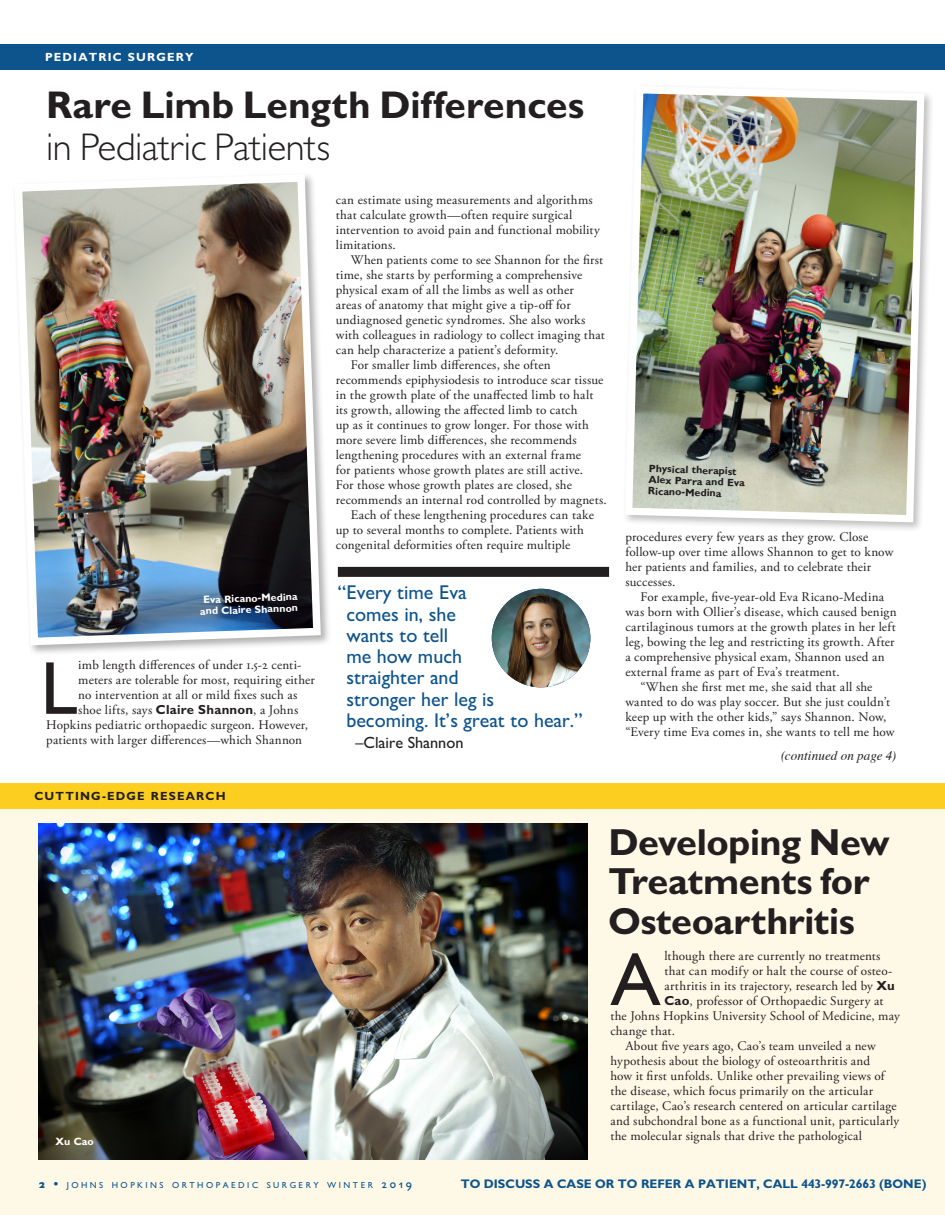
<style>
.page{position:relative;width:945px;height:1215px;background:#fff}
.page>*{position:absolute;margin:0;border:0;box-sizing:border-box;transform-origin:0 0}
.T10_5_drop_cap{font:500 75.38px "Gill Sans MT Std";color:#231f20}
.H32_light{font:700 38.75px/42.5px "Gill Sans MT Std";letter-spacing:-.005em;color:#231f20}
.H32_light-2{font:700 37.75px/39.1px "Gill Sans MT Std";letter-spacing:-.015em;color:#231f20}
.Callout_16{font:500 20px/21.2px "Gill Sans MT Std";color:#0d538c}
.Callout_16-2{font:500 16.25px "Gill Sans MT Std";color:#231f20}
.T10_5_indented{font:13.12px/15px "Adobe Garamond Pro";letter-spacing:.015em;color:#231f20}
.T10_5_drop_cap-2{font:13.12px/15px "Adobe Garamond Pro";letter-spacing:.015em;color:#231f20}
.T10_5_italic{font:italic 13.12px "Times";letter-spacing:.005em;color:#231f20}
.t1{font:700 12.5px "Gill Sans MT Std";color:#0d538c}
.heads_in_bars{font:700 11.88px "Gill Sans MT Std";letter-spacing:.1em;color:#231f20}
.heads_in_bars-2{font:700 11.88px "Gill Sans MT Std";letter-spacing:.1em;color:#fff}
.t2{font:700 10.62px/11.2px "Gill Sans MT Std";color:#231f20}
.t3{font:700 10.62px/11.2px "Gill Sans MT Std";color:#fff;text-align:center}
.t4{font:500 8.75px "Gill Sans MT Std";letter-spacing:.285em;color:#0d538c}
.s1{font-weight:300}
.s2{font-family:"Gill Sans MT Std";font-weight:700}
.s3{font-weight:700;font-size:12.5px}
.s4{font-size:12.5px}
</style>
<div class="page">
<div style="left:0;top:44px;width:945px;height:26px;background:#0d538c"></div>
<div style="left:0;top:809px;width:945px;height:406px;background:#fef9e7"></div>
<div style="left:0;top:783px;width:945px;height:26px;background:#fcce1f"></div>
<div style="left:12px;top:172px;width:319px;height:484px;background:#231f20;opacity:.35"></div>
<img style="left:12px;top:172px;width:313px;height:477px">
<img style="left:39px;top:823px;width:549px;height:336px">
<div style="left:338px;top:567px;width:271px;height:10px;background:#231f20"></div>
<img style="left:492px;top:589px;width:98px;height:98px;border-radius:49px">
<div style="left:622px;top:83px;width:313px;height:450px;background:#231f20;opacity:.29"></div>
<img style="left:622px;top:83px;width:306px;height:443px">
<p class="heads_in_bars-2" style="left:45px;top:50px;width:150px">PEDIATRIC SURGERY</p>
<p class="H32_light" style="left:46px;top:82px;width:540px">Rare Limb Length Differences <span class="s1">in Pediatric Patients</span></p>
<p class="t3" style="left:199px;top:594px;width:100px;rotate:-2deg">Eva Ricano-Medina and Claire Shannon</p>
<p class="T10_5_drop_cap" style="left:41px;top:644px;width:38px">L</p>
<p class="T10_5_drop_cap-2" style="left:78px;top:658px;width:224px">imb length differences of under 1.5-2 centi-</p>
<p class="T10_5_drop_cap-2" style="left:78px;top:673px;width:238px">meters are tolerable for most, requiring either</p>
<p class="T10_5_drop_cap-2" style="left:78px;top:688px;width:221px">no intervention at all or mild fixes such as</p>
<p class="T10_5_drop_cap-2" style="left:78px;top:703px;width:222px">shoe lifts, says <span class="s2">Claire Shannon</span>, a Johns</p>
<p class="T10_5_drop_cap-2" style="left:46px;top:718px;width:263px">Hopkins pediatric orthopaedic surgeon. However,</p>
<p class="T10_5_drop_cap-2" style="left:46px;top:733px;width:258px">patients with larger differences—which Shannon</p>
<p class="heads_in_bars" style="left:34px;top:789px;width:193px">CUTTING-EDGE RESEARCH</p>
<p class="T10_5_drop_cap-2" style="left:336px;top:193px;width:266px">can estimate using measurements and algorithms that calculate growth—often require surgical intervention to avoid pain and functional mobility limitations.</p>
<p class="T10_5_indented" style="left:336px;top:253px;width:271px;text-indent:15px">When patients come to see Shannon for the first time, she starts by performing a comprehensive physical exam of all the limbs as well as other<br>areas of anatomy that might give a tip-off for undiagnosed genetic syndromes. She also works with colleagues in radiology to collect imaging that can help characterize a patient’s deformity.</p>
<p class="T10_5_indented" style="left:336px;top:358px;width:273px;text-indent:15px">For smaller limb differences, she often recommends epiphysiodesis to introduce scar tissue in the growth plate of the unaffected limb to halt its growth, allowing the affected limb to catch<br>up as it continues to grow longer. For those with more severe limb differences, she recommends lengthening procedures with an external frame<br>for patients whose growth plates are still active.<br>For those whose growth plates are closed, she recommends an internal rod controlled by magnets.</p>
<p class="T10_5_indented" style="left:336px;top:508px;width:260px;text-indent:15px">Each of these lengthening procedures can take up to several months to complete. Patients with congenital deformities often require multiple</p>
<p class="Callout_16" style="left:346px;top:582px;width:238px;text-indent:-9px">“Every time Eva<br>comes in, she<br>wants to tell<br>me how much<br>straighter and<br>stronger her leg is<br>becoming. It’s great to hear.”</p>
<p class="Callout_16-2" style="left:355px;top:733px;width:110px">–Claire Shannon</p>
<p class="t2" style="left:649px;top:462px;width:98px;rotate:2deg">Physical therapist<br>Alex Parra and Eva<br>Ricano-Medina</p>
<p class="T10_5_indented" style="left:625px;top:530px;width:244px">procedures every few years as they grow. Close</p>
<p class="T10_5_indented" style="left:625px;top:545px;width:269px">follow-up over time allows Shannon to get to know</p>
<p class="T10_5_indented" style="left:625px;top:560px;width:247px">her patients and families, and to celebrate their successes.</p>
<p class="T10_5_indented" style="left:625px;top:590px;width:273px;text-indent:15px">For example, five-year-old Eva Ricano-Medina was born with Ollier’s disease, which caused benign cartilaginous tumors at the growth plates in her left leg, bowing the leg and restricting its growth. After a comprehensive physical exam, Shannon used an external frame as part of Eva’s treatment.</p>
<p class="T10_5_indented" style="left:625px;top:680px;width:271px;text-indent:15px">“When she first met me, she said that all she wanted to do was play soccer. But she just couldn’t keep up with the other kids,” says Shannon. Now, “Every time Eva comes in, she wants to tell me how</p>
<p class="T10_5_italic" style="left:781px;top:745px;width:116px">(continued on page 4)</p>
<p class="t3" style="left:56px;top:1135px;width:40px">Xu Cao</p>
<p class="H32_light-2" style="left:608px;top:822px;width:283px">Developing New<br>Treatments for<br>Osteoarthritis</p>
<p class="T10_5_drop_cap" style="left:610px;top:935px;width:52px">A</p>
<p class="T10_5_drop_cap-2" style="left:664px;top:949px;width:218px">lthough there are currently no treatments</p>
<p class="T10_5_drop_cap-2" style="left:664px;top:964px;width:229px">that can modify or halt the course of osteo-</p>
<p class="T10_5_drop_cap-2" style="left:664px;top:979px;width:232px">arthritis in its trajectory, research led by <span class="s2">Xu</span></p>
<p class="T10_5_drop_cap-2" style="left:664px;top:994px;width:221px"><span class="s2">Cao</span>, professor of Orthopaedic Surgery at</p>
<p class="T10_5_drop_cap-2" style="left:610px;top:1009px;width:291px">the Johns Hopkins University School of Medicine, may</p>
<p class="T10_5_drop_cap-2" style="left:610px;top:1024px;width:66px">change that.</p>
<p class="T10_5_indented" style="left:610px;top:1039px;width:291px;text-indent:15px">About five years ago, Cao’s team unveiled a new hypothesis about the biology of osteoarthritis and<br>how it first unfolds. Unlike other prevailing views of the disease, which focus primarily on the articular cartilage, Cao’s research centered on articular cartilage and subchondral bone as a functional unit, particularly the molecular signals that drive the pathological</p>
<p class="t4" style="left:39px;top:1180px;width:375px"><span class="s3">2 •</span> JOHNS HOPKINS ORTHOPAEDIC SURGERY WINTER <span class="s4">2019</span></p>
<p class="t1" style="left:461px;top:1176px;width:467px">TO DISCUSS A CASE OR TO REFER A PATIENT, CALL 443-997-2663 (BONE)</p>
</div>
